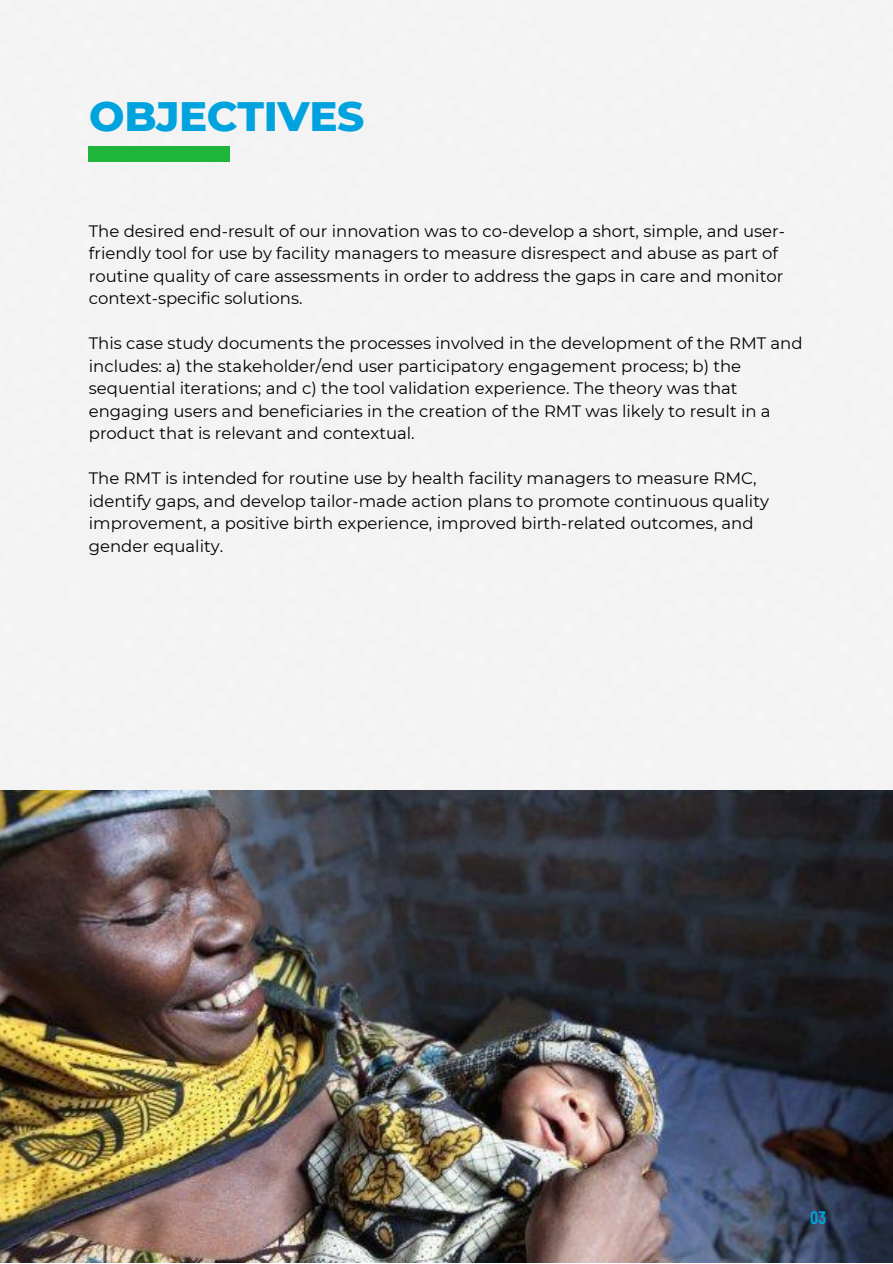
<style>
.page{position:relative;width:893px;height:1264px;background:#fff}
.page>*{position:absolute;margin:0;border:0;box-sizing:border-box;transform-origin:0 0}
.t1{font:800 42px "Montserrat";letter-spacing:-.01em;color:#00a3dd}
.t2{font:600 18px "Barlow Condensed";color:#00a3dd}
.t3{font:16.5px/22.5px "Montserrat";color:#000}
</style>
<div class="page">
<div style="left:0;top:0;width:892px;height:1262px;background:#f3f3f3"></div>
<div style="left:89px;top:146px;width:141px;height:15px;background:#1fb53a"></div>
<img style="left:0;top:790px;width:892px;height:472px">
<p class="t1" style="left:89px;top:90px;width:276px">OBJECTIVES</p>
<p class="t3" style="left:89px;top:220px;width:697px">The desired end-result of our innovation was to co-develop a short, simple, and user&shy;friendly tool for use by facility managers to measure disrespect and abuse as part of routine quality of care assessments in order to address the gaps in care and monitor context-specific solutions.</p>
<p class="t3" style="left:89px;top:332px;width:715px">This case study documents the processes involved in the development of the RMT and includes: a) the stakeholder/end user participatory engagement process; b) the sequential iterations; and c) the tool validation experience. The theory was that engaging users and beneficiaries in the creation of the RMT was likely to result in a product that is relevant and contextual.</p>
<p class="t3" style="left:89px;top:467px;width:681px">The RMT is intended for routine use by health facility managers to measure RMC, identify gaps, and develop tailor-made action plans to promote continuous quality improvement, a positive birth experience, improved birth-related outcomes, and gender equality.</p>
<p class="t2" style="left:810px;top:1206px;width:17px">03</p>
</div>
